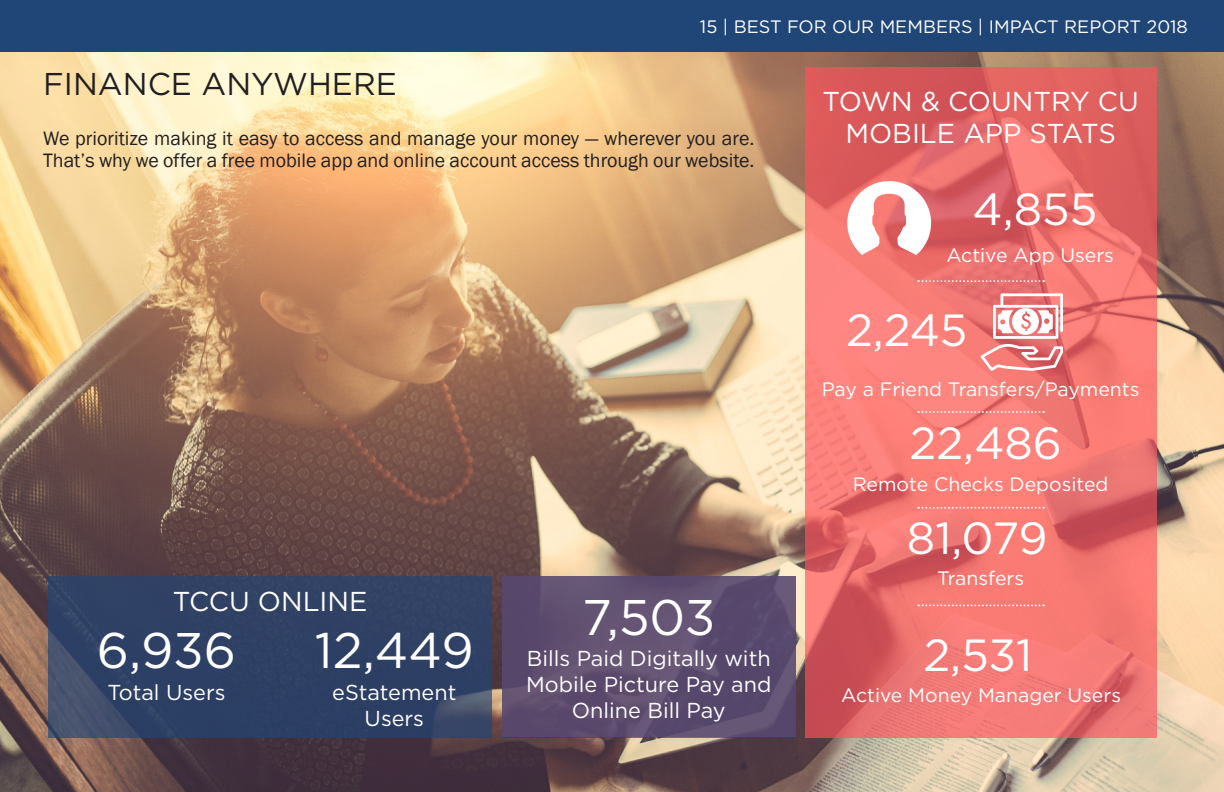
<style>
.page{position:relative;width:1224px;height:792px;background:#fff}
.page>*{position:absolute;margin:0;border:0;box-sizing:border-box;transform-origin:0 0}
.t1{font:50px "Gotham";color:#fff}
.t2{font:45px "Gotham";color:#fff}
.t3{font:31.6px "Gotham";color:#231f20}
.t4{font:27.4px/32.8px "Gotham";color:#fff;text-align:center}
.t5{font:21.6px/26px "Gotham";color:#fff;text-align:center}
.t6{font:20px/22px "Franklin Gothic";color:#231f20}
.t7{font:19.4px "Gotham";color:#fff}
.t8{font:18px "Gotham";color:#fff}
</style>
<div class="page">
<img style="left:0;top:51px;width:1224px;height:741px">
<svg style="left:805px;top:68px;width:351px;height:670px;background:#ec706e"></svg>
<svg style="left:847px;top:181px;width:85px;height:74px"></svg>
<svg style="left:981px;top:293px;width:82px;height:78px"></svg>
<svg style="left:918px;top:280px;width:126px;height:2px"></svg>
<svg style="left:918px;top:411px;width:126px;height:2px"></svg>
<svg style="left:918px;top:507px;width:126px;height:2px"></svg>
<svg style="left:918px;top:605px;width:126px;height:1px"></svg>
<svg style="left:48px;top:577px;width:444px;height:161px;background:#314265"></svg>
<div style="left:502px;top:577px;width:294px;height:161px;background:#5d4c6e"></div>
<div style="left:0;top:0;width:1224px;height:51px;background:#204577"></div>
<p class="t8" style="left:700px;top:17px;width:490px">15 | BEST FOR OUR MEMBERS | IMPACT REPORT 2018</p>
<h3 class="t3" style="left:43px;top:66px;width:355px">FINANCE ANYWHERE</h3>
<p class="t6" style="left:43px;top:128px;width:713px">We prioritize making it easy to access and manage your money — wherever you are.<br>That’s why we offer a free mobile app and online account access through our website.</p>
<h3 class="t4" style="left:173px;top:584px;width:196px">TCCU ONLINE</h3>
<h1 class="t1" style="left:97px;top:623px;width:141px">6,936</h1>
<p class="t5" style="left:107px;top:679px;width:120px">Total Users</p>
<h1 class="t1" style="left:315px;top:623px;width:161px">12,449</h1>
<p class="t5" style="left:332px;top:679px;width:126px">eStatement<br>Users</p>
<h1 class="t1" style="left:582px;top:589px;width:135px">7,503</h1>
<p class="t5" style="left:526px;top:645px;width:247px">Bills Paid Digitally with<br>Mobile Picture Pay and<br>Online Bill Pay</p>
<h3 class="t4" style="left:822px;top:84px;width:318px">TOWN &amp; COUNTRY CU<br>MOBILE APP STATS</h3>
<h2 class="t2" style="left:973px;top:184px;width:126px">4,855</h2>
<p class="t7" style="left:946px;top:245px;width:169px">Active App Users</p>
<h2 class="t2" style="left:846px;top:305px;width:123px">2,245</h2>
<p class="t7" style="left:822px;top:379px;width:319px">Pay a Friend Transfers/Payments</p>
<h2 class="t2" style="left:909px;top:418px;width:154px">22,486</h2>
<p class="t7" style="left:853px;top:473px;width:257px">Remote Checks Deposited</p>
<h2 class="t2" style="left:907px;top:513px;width:142px">81,079</h2>
<p class="t7" style="left:937px;top:568px;width:89px">Transfers</p>
<h2 class="t2" style="left:923px;top:630px;width:110px">2,531</h2>
<p class="t7" style="left:841px;top:684px;width:281px">Active Money Manager Users</p>
</div>
